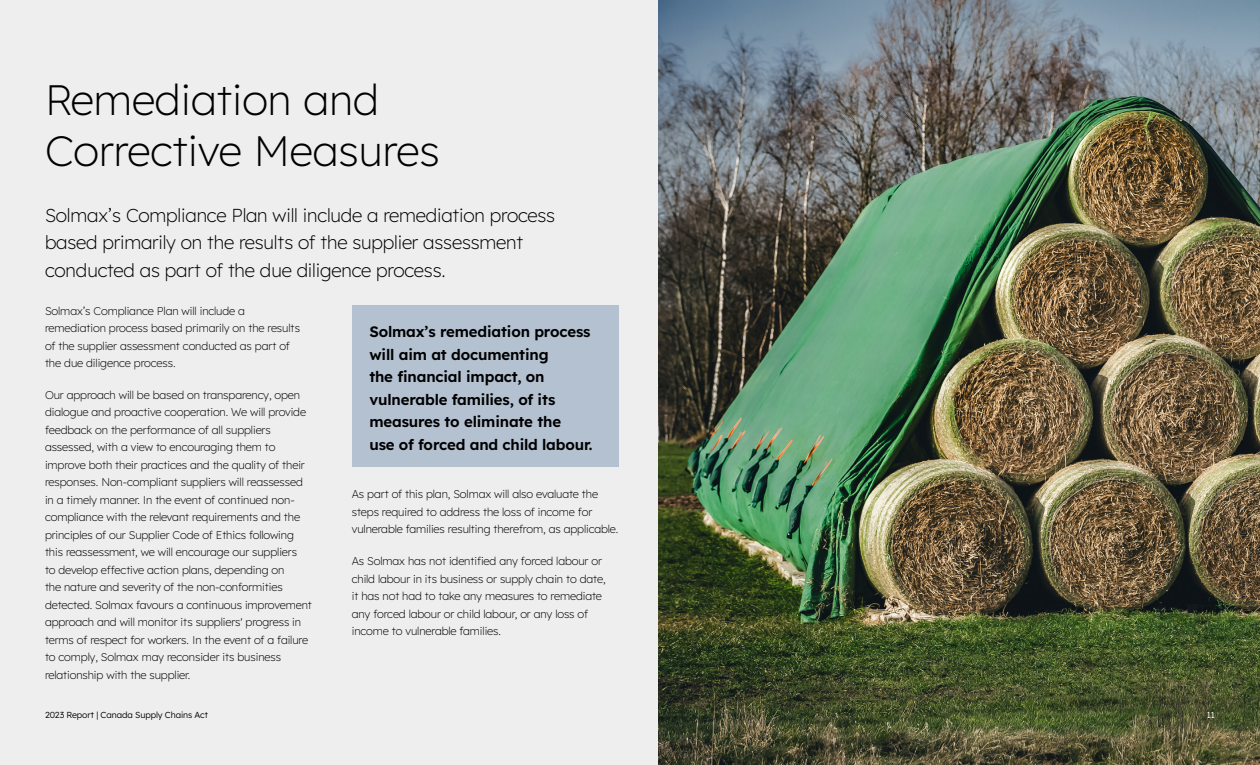
<style>
.page{position:relative;width:1260px;height:765px;background:#eee}
.page>*{position:absolute;margin:0;border:0;box-sizing:border-box;transform-origin:0 0}
.t1{font:200 42.5px/51px "Lexend";color:#000}
.t2{font:200 18.75px/27.5px "Lexend";letter-spacing:-.01em;color:#000}
.t3{font:600 15px/22.5px "Lexend";letter-spacing:-.01em;color:#000}
.t4{font:200 11.25px/17.5px "Lexend";letter-spacing:-.01em;color:#000}
.t5{font:300 8.75px "Lexend";letter-spacing:-.01em;color:#000}
.t6{font:300 8.75px "Lexend";color:#fff}
</style>
<div class="page">
<img style="left:659px;top:0;width:601px;height:765px">
<div style="left:352px;top:305px;width:267px;height:162px;background:#b4c1d1"></div>
<h1 class="t1" style="left:45px;top:72px;width:396px">Remediation and<br>Corrective Measures</h1>
<h2 class="t2" style="left:45px;top:200px;width:512px">Solmax’s Compliance Plan will include a remediation process based primarily on the results of the supplier assessment conducted as part of the due diligence process.</h2>
<p class="t4" style="left:45px;top:301px;width:257px">Solmax’s Compliance Plan will include a remediation process based primarily on the results of the supplier assessment conducted as part of the due diligence process.</p>
<p class="t4" style="left:45px;top:385px;width:268px">Our approach will be based on transparency, open dialogue and proactive cooperation. We will provide feedback on the performance of all suppliers assessed, with a view to encouraging them to improve both their practices and the quality of their responses. Non-compliant suppliers will reassessed in a timely manner. In the event of continued non&shy;compliance with the relevant requirements and the principles of our Supplier Code of Ethics following this reassessment, we will encourage our suppliers<br>to develop effective action plans, depending on<br>the nature and severity of the non-conformities detected. Solmax favours a continuous improvement approach and will monitor its suppliers' progress in terms of respect for workers. In the event of a failure to comply, Solmax may reconsider its business relationship with the supplier.</p>
<h3 class="t3" style="left:369px;top:320px;width:225px">Solmax’s remediation process will aim at documenting<br>the financial impact, on vulnerable families, of its measures to eliminate the<br>use of forced and child labour.</h3>
<p class="t4" style="left:352px;top:485px;width:268px">As part of this plan, Solmax will also evaluate the steps required to address the loss of income for vulnerable families resulting therefrom, as applicable.</p>
<p class="t4" style="left:352px;top:552px;width:255px">As Solmax has not identified any forced labour or child labour in its business or supply chain to date, it has not had to take any measures to remediate any forced labour or child labour, or any loss of income to vulnerable families.</p>
<p class="t5" style="left:45px;top:708px;width:165px">2023 Report | Canada Supply Chains Act</p>
<p class="t6" style="left:1207px;top:709px;width:10px">11</p>
</div>
